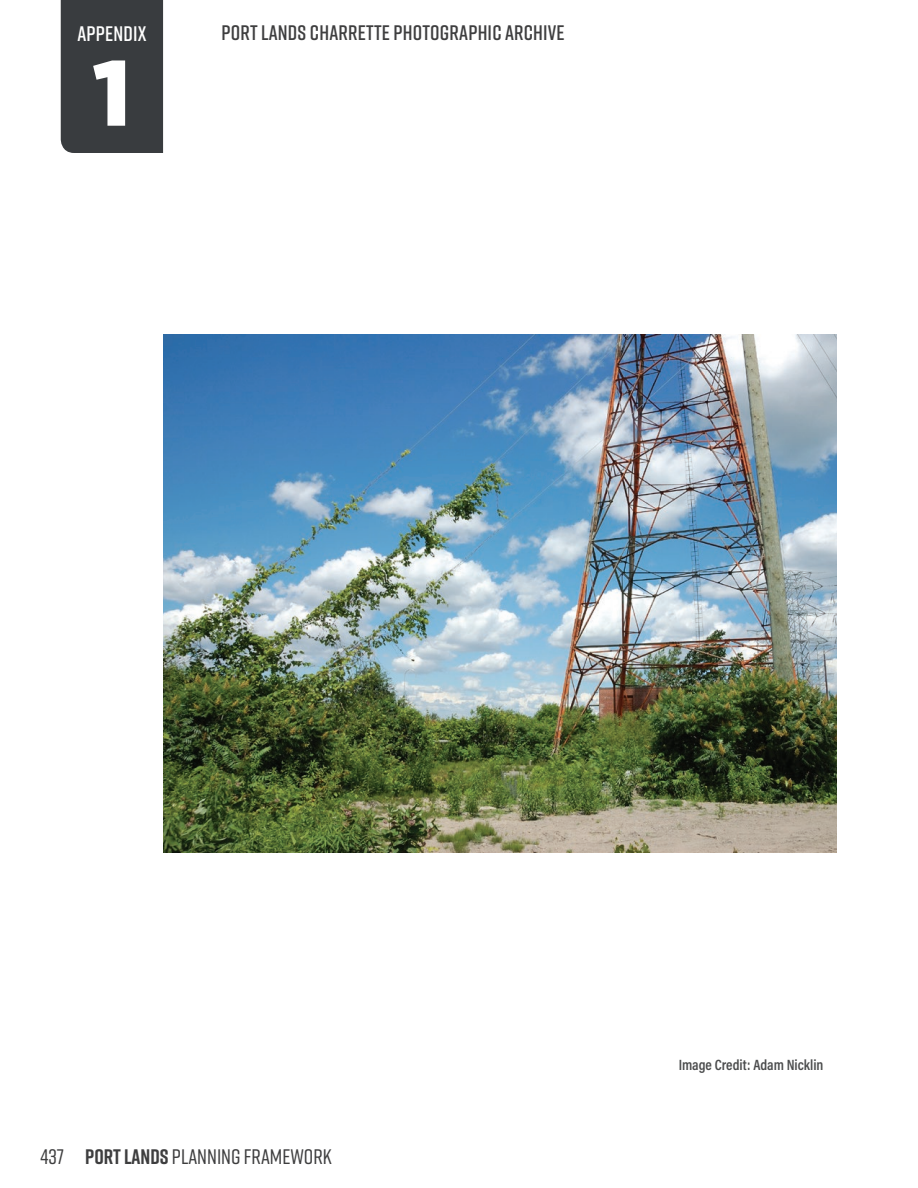
<style>
.page{position:relative;width:918px;height:1188px;background:#fff}
.page>*{position:absolute;margin:0;border:0;box-sizing:border-box;transform-origin:0 0}
.t1{font:900 92.55px "Gotham";color:#fff}
.t2{font:600 21px "Rift";letter-spacing:.01em;color:#3e3e3f}
.t3{font:500 21px "Rift";color:#3e3e3f}
.t4{font:600 21px "Rift";letter-spacing:.01em;color:#fff}
.PPMG_-_Photo_Caption{font:600 15px "Acumin Pro Cond";color:#4b4c4d}
.s1{font-weight:700}
</style>
<div class="page">
<img style="left:163px;top:334px;width:674px;height:518px">
<div style="left:61px;top:0;width:102px;height:153px;background:#393c3f"></div>
<p class="t4" style="left:77px;top:18px;width:71px">APPENDIX</p>
<p class="t2" style="left:222px;top:18px;width:345px">PORT LANDS CHARRETTE PHOTOGRAPHIC ARCHIVE</p>
<h1 class="t1" style="left:92px;top:29px;width:41px">1</h1>
<p class="t3" style="left:40px;top:1142px;width:293px">437 <span class="s1">PORT LANDS</span> PLANNING FRAMEWORK</p>
<p class="PPMG_-_Photo_Caption" style="left:679px;top:1054px;width:146px">Image Credit: Adam Nicklin</p>
</div>
